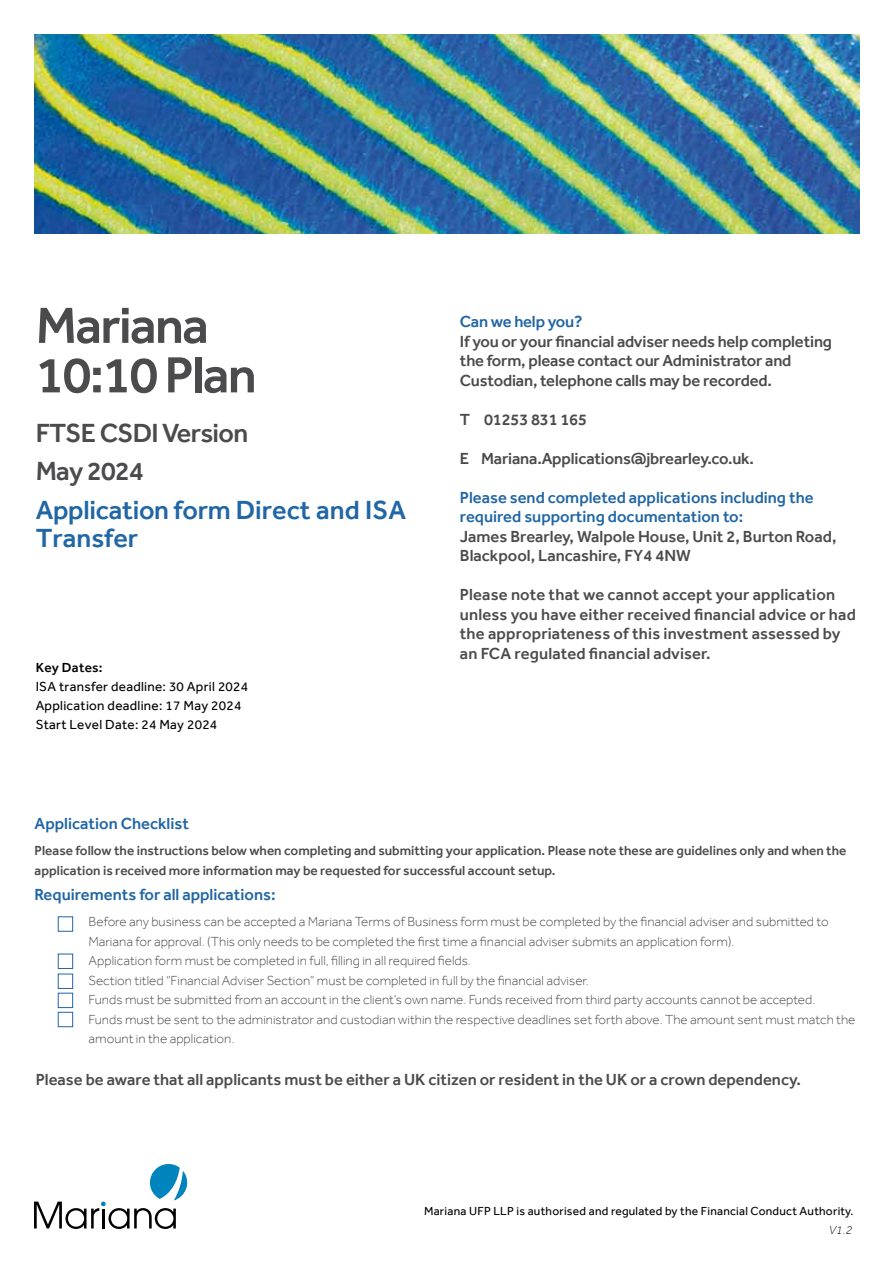
<style>
.page{position:relative;width:893px;height:1263px;background:#fff}
.page>*{position:absolute;margin:0;border:0;box-sizing:border-box;transform-origin:0 0}
.t1{font:500 52.5px/49.5px "Effra";letter-spacing:-.03em;color:#4b4b4d}
.t2{font:500 27px/28px "Effra";color:#2166a5}
.t3{font:500 27px/38.5px "Effra";letter-spacing:-.025em;color:#4b4b4d}
.t4{font:500 16.5px/19.5px "Effra";color:#4b4b4d}
.t5{font:500 16.5px/19.5px "Effra";color:#2166a5}
.t6{font:500 16.5px "Effra";color:#2065a4}
.t7{font:300 13.5px/19.5px "Effra";color:#4b4b4d}
.t8{font:500 13.5px/19.5px "Effra";color:#4b4b4d}
.t9{font:13.5px/18.9px "Effra";letter-spacing:.02em;color:#000}
.t10{font:500 13.5px "Effra";letter-spacing:.02em;color:#000}
.t11{font:12px "Effra";letter-spacing:.02em;color:#000}
.t12{font:italic 300 12px "Effra";color:#000}
</style>
<div class="page">
<svg style="left:34px;top:1164px;width:153px;height:65px"></svg>
<div style="left:58px;top:916px;width:15px;height:15px;background:#fff;border:1px solid #2065a4"></div>
<div style="left:58px;top:954px;width:15px;height:15px;background:#fff;border:1px solid #2065a4"></div>
<div style="left:58px;top:974px;width:15px;height:15px;background:#fff;border:1px solid #2065a4"></div>
<div style="left:58px;top:993px;width:15px;height:15px;background:#fff;border:1px solid #2065a4"></div>
<div style="left:58px;top:1012px;width:15px;height:15px;background:#fff;border:1px solid #2065a4"></div>
<img style="left:35px;top:34px;width:825px;height:200px">
<h1 class="t1" style="left:36px;top:300px;width:223px">Mariana<br>10:10 Plan</h1>
<h2 class="t3" style="left:36px;top:413px;width:214px">FTSE CSDI Version<br>May 2024</h2>
<h2 class="t2" style="left:36px;top:496px;width:372px">Application form Direct and ISA<br>Transfer</h2>
<p class="t10" style="left:36px;top:659px;width:68px">Key Dates:</p>
<p class="t9" style="left:36px;top:677px;width:214px">ISA transfer deadline: 30 April 2024<br>Application deadline: 17 May 2024<br>Start Level Date: 24 May 2024</p>
<p class="t6" style="left:35px;top:814px;width:156px">Application Checklist</p>
<p class="t6" style="left:460px;top:312px;width:124px">Can we help you?</p>
<p class="t4" style="left:460px;top:331px;width:374px">If you or your financial adviser needs help completing the form, please contact our Administrator and<br>Custodian, telephone calls may be recorded.</p>
<p class="t4" style="left:460px;top:409px;width:129px">T 01253 831 165</p>
<p class="t4" style="left:460px;top:448px;width:296px">E Mariana.Applications@jbrearley.co.uk.</p>
<p class="t5" style="left:460px;top:487px;width:355px">Please send completed applications including the required supporting documentation to:</p>
<p class="t4" style="left:460px;top:526px;width:378px">James Brearley, Walpole House, Unit 2, Burton Road,<br>Blackpool, Lancashire, FY4 4NW</p>
<p class="t4" style="left:460px;top:585px;width:398px">Please note that we cannot accept your application unless you have either received financial advice or had the appropriateness of this investment assessed by an FCA regulated financial adviser.</p>
<p class="t8" style="left:35px;top:841px;width:813px">Please follow the instructions below when completing and submitting your application. Please note these are guidelines only and when the application is received more information may be requested for successful account setup.</p>
<p class="t6" style="left:35px;top:885px;width:242px">Requirements for all applications:</p>
<p class="t7" style="left:88px;top:912px;width:769px">Before any business can be accepted a Mariana Terms of Business form must be completed by the financial adviser and submitted to Mariana for approval. (This only needs to be completed the first time a financial adviser submits an application form).<br>Application form must be completed in full, filling in all required fields.<br>Section titled “Financial Adviser Section” must be completed in full by the financial adviser.<br>Funds must be submitted from an account in the client’s own name. Funds received from third party accounts cannot be accepted.<br>Funds must be sent to the administrator and custodian within the respective deadlines set forth above. The amount sent must match the amount in the application.</p>
<p class="t4" style="left:36px;top:1069px;width:767px">Please be aware that all applicants must be either a UK citizen or resident in the UK or a crown dependency.</p>
<p class="t11" style="left:424px;top:1204px;width:431px">Mariana UFP LLP is authorised and regulated by the Financial Conduct Authority.</p>
<p class="t12" style="left:829px;top:1224px;width:25px">V1.2</p>
</div>
